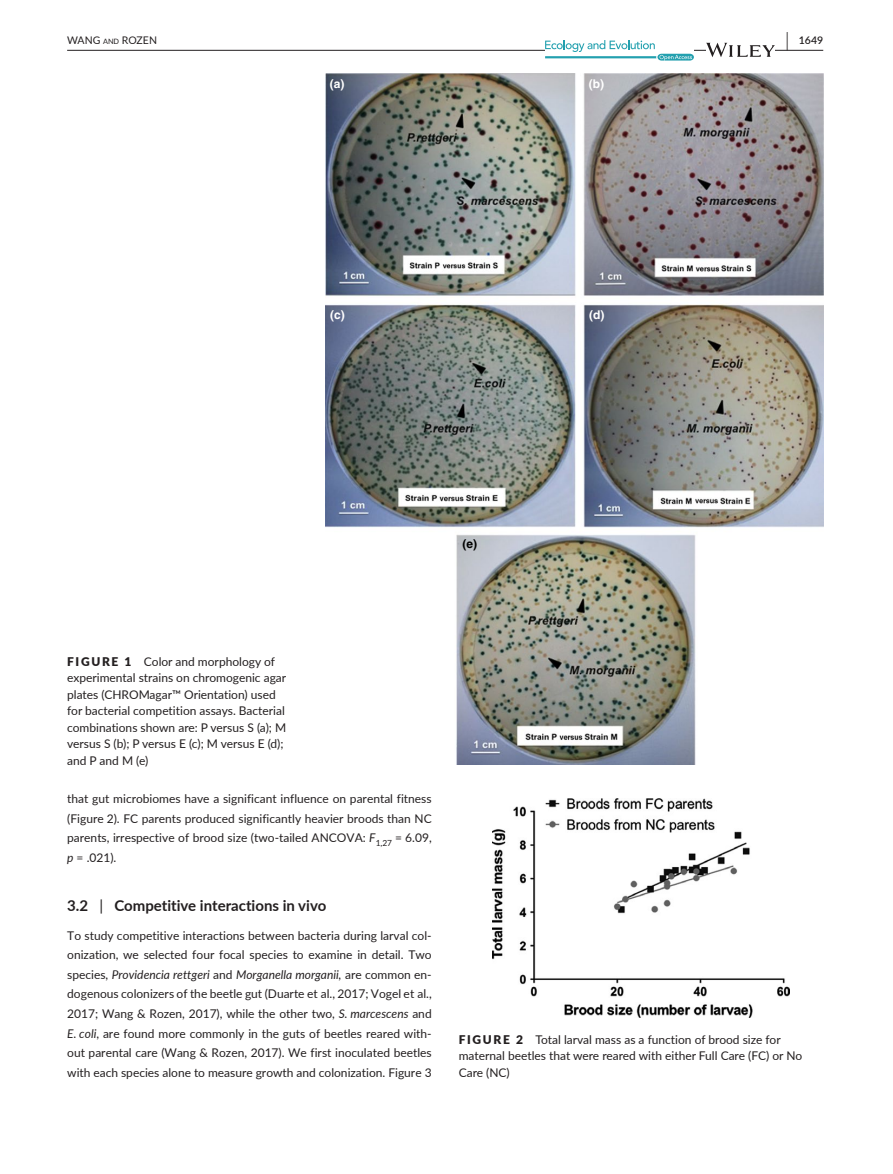
<style>
.page{position:relative;width:893px;height:1174px;background:#fff}
.page>*{position:absolute;margin:0;border:0;box-sizing:border-box;transform-origin:0 0}
.t1{font:600 19.5px "Lato";color:#231f20;scale:.48 1}
.t2{font:700 15px "Lato";color:#231f20}
.t3{font:12px/19.5px "Lato";color:#231f20;text-align:justify}
.t4{font:700 12px "Helvetica";color:#fff}
.t5{font:700 12px "Helvetica";color:#000}
.t6{font:10.5px "Lato";color:#231f20}
.t7{font:600 10.5px "Lato";color:#231f20}
.s1{font-size:7.35px}
.s2{font-weight:900}
.s3{font-style:italic}
.s4{font-weight:400}
</style>
<div class="page">
<hr style="left:67px;top:50px;width:756px;height:1px;background:#231f20">
<svg style="left:545px;top:40px;width:149px;height:21px"></svg>
<svg style="left:706px;top:43px;width:69px;height:14px"></svg>
<img style="left:492px;top:798px;width:298px;height:219px">
<img style="left:326px;top:73px;width:497px;height:692px">
<h1 class="t1" style="left:786px;top:26px;width:7px">|</h1>
<p class="t6" style="left:67px;top:33px;width:91px">WANG <span class="s1">an d</span> ROZEN</p>
<p class="t7" style="left:799px;top:33px;width:26px">1649</p>
<p class="t4" style="left:330px;top:76px;width:16px">(a)</p>
<p class="t4" style="left:589px;top:76px;width:17px">(b)</p>
<p class="t4" style="left:330px;top:307px;width:16px">(c)</p>
<p class="t4" style="left:589px;top:307px;width:17px">(d)</p>
<p class="t5" style="left:462px;top:536px;width:16px">(e)</p>
<p class="t3" style="left:67px;top:653px;width:221px;line-height:16.5px;text-align:left"><span class="s2">FIGURE 1</span> Color and morphology of experimental strains on chromogenic agar plates (CHROMagar™ Orientation) used for bacterial competition assays. Bacterial combinations shown are: P versus S (a); M versus S (b); P versus E (c); M versus E (d); and P and M (e)</p>
<p class="t3" style="left:67px;top:788px;width:366px">that gut microbiomes have a significant influence on parental fitness (Figure 2). FC parents produced significantly heavier broods than NC parents, irrespective of brood size (two-tailed ANCOVA: <span class="s3">F</span><sub>1,27</sub> = 6.09, <span class="s3">p</span> = .021).</p>
<p class="t2" style="left:67px;top:894px;width:261px">3.2 <span class="s4">|</span> Competitive interactions in vivo</p>
<p class="t3" style="left:67px;top:925px;width:366px">To study competitive interactions between bacteria during larval col&shy;onization, we selected four focal species to examine in detail. Two species, <span class="s3">Providencia rettgeri</span> and <span class="s3">Morganella morganii,</span> are common en&shy;dogenous colonizers of the beetle gut (Duarte et al., 2017; Vogel et al., 2017; Wang &amp; Rozen, 2017), while the other two, <span class="s3">S. marcescens</span> and <span class="s3">E. coli</span>, are found more commonly in the guts of beetles reared with&shy;out parental care (Wang &amp; Rozen, 2017). We first inoculated beetles with each species alone to measure growth and colonization. Figure 3</p>
<p class="t3" style="left:459px;top:1030px;width:345px;line-height:16.5px;text-align:left"><span class="s2">FIGURE 2</span> Total larval mass as a function of brood size for maternal beetles that were reared with either Full Care (FC) or No<br>Care (NC)</p>
</div>
